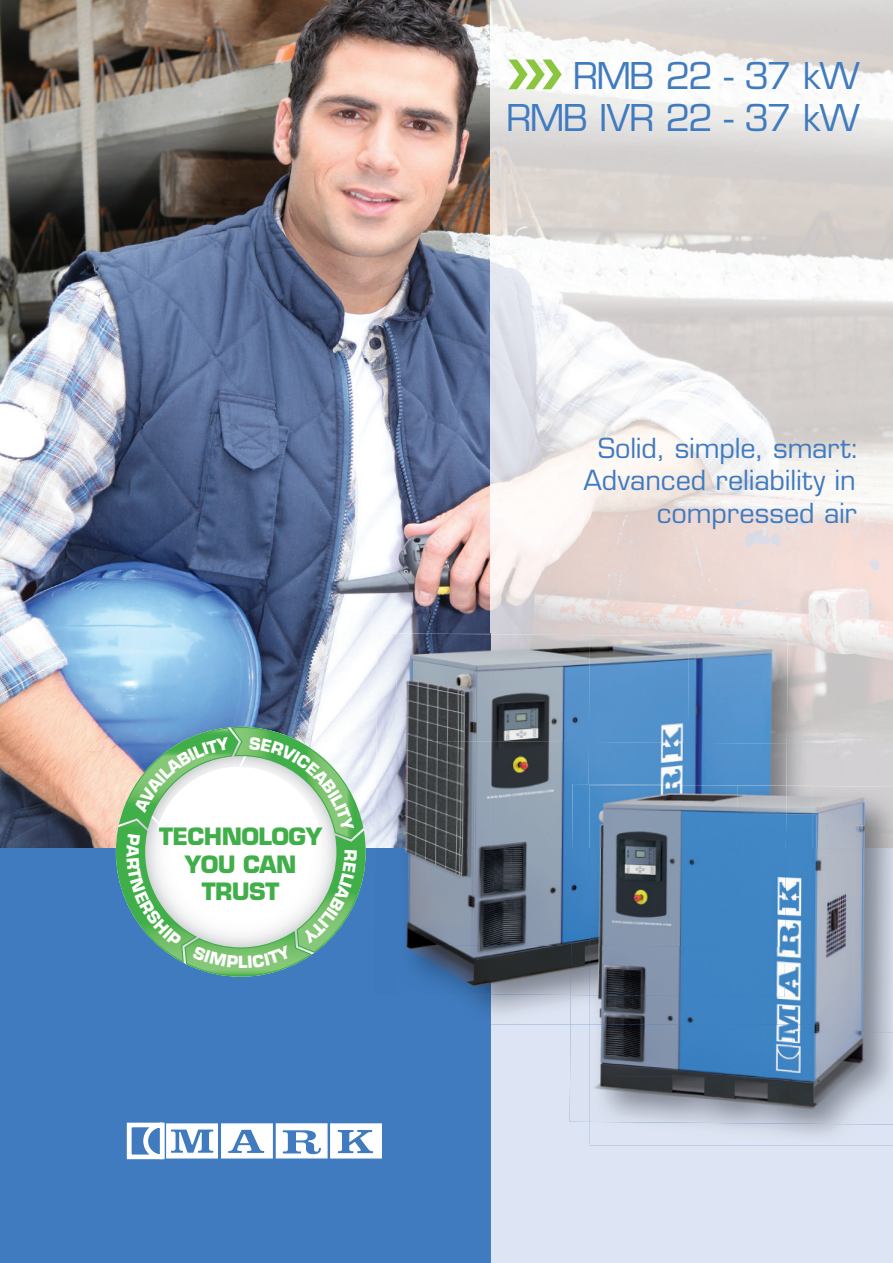
<style>
.page{position:relative;width:893px;height:1263px;background:#fff}
.page>*{position:absolute;margin:0;border:0;box-sizing:border-box;transform-origin:0 0}
.t1{font:36px/42px "Eurostile LT Std";letter-spacing:-.045em;color:#407bbf;text-align:right}
.t2{font:27px/32.4px "Eurostile LT Std";letter-spacing:-.005em;color:#407bbf;text-align:right}
.t3{font:700 23.25px/27.9px "Eurostile Std";letter-spacing:-.025em;color:#40ae49;text-align:center}
</style>
<div class="page">
<img style="left:0;top:0;width:491px;height:848px">
<div style="left:0;top:848px;width:893px;height:415px;background:#407bbf"></div>
<img style="left:642px;top:0;width:251px;height:680px">
<img style="left:491px;top:0;width:151px;height:633px">
<img style="left:812px;top:680px;width:81px;height:168px">
<div style="left:491px;top:1024px;width:402px;height:239px;background:#dde4f3"></div>
<svg style="left:508px;top:60px;width:54px;height:29px"></svg>
<img style="left:397px;top:633px;width:94px;height:360px">
<img style="left:491px;top:633px;width:321px;height:152px">
<img style="left:462px;top:993px;width:108px;height:31px">
<img style="left:376px;top:633px;width:21px;height:215px">
<img style="left:491px;top:634px;width:198px;height:108px">
<img style="left:688px;top:636px;width:100px;height:108px">
<img style="left:491px;top:741px;width:98px;height:107px">
<img style="left:588px;top:742px;width:199px;height:43px">
<img style="left:491px;top:848px;width:79px;height:147px">
<img style="left:590px;top:1124px;width:303px;height:21px">
<img style="left:570px;top:848px;width:20px;height:274px">
<img style="left:572px;top:784px;width:137px;height:64px">
<img style="left:792px;top:848px;width:101px;height:276px">
<img style="left:590px;top:1024px;width:203px;height:54px">
<img style="left:590px;top:1076px;width:202px;height:48px">
<img style="left:590px;top:785px;width:222px;height:63px">
<img style="left:776px;top:848px;width:36px;height:176px">
<img style="left:590px;top:997px;width:178px;height:27px">
<img style="left:590px;top:848px;width:196px;height:99px">
<img style="left:590px;top:945px;width:195px;height:52px">
<svg style="left:127px;top:1123px;width:255px;height:36px"></svg>
<svg style="left:116px;top:727px;width:250px;height:250px"></svg>
<p class="t3" style="left:159px;top:822px;width:165px">TECHNOLOGY<br>YOU CAN<br>TRUST</p>
<h1 class="t1" style="left:506px;top:55px;width:355px">RMB 22 - 37 kW<br>RMB IVR 22 - 37 kW</h1>
<p class="t2" style="left:583px;top:432px;width:278px">Solid, simple, smart:<br>Advanced reliability in compressed air</p>
</div>
